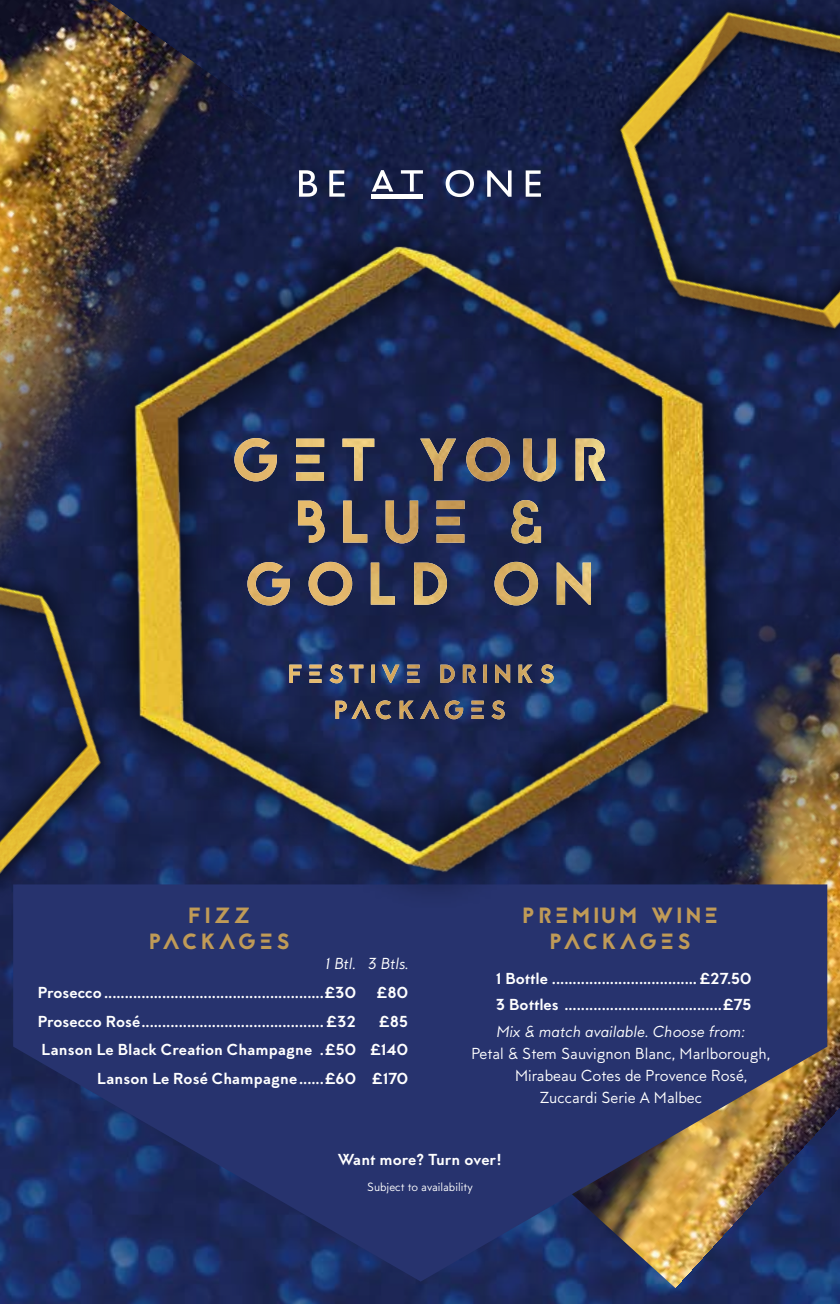
<style>
.page{position:relative;width:840px;height:1304px;background:#fff}
.page>*{position:absolute;margin:0;border:0;box-sizing:border-box;transform-origin:0 0}
.t1{font:22px/26px "Jaapokkisubtract";letter-spacing:.16em;color:#c09b57;text-align:center}
.t2{font:800 16px/28.8px "MTT Milano";color:#fff}
.t3{font:16px "MTT Milano";color:#fff}
.t4{font:italic 16px "MTT Milano";color:#fff}
.t5{font:12px "MTT Milano";color:#fff}
</style>
<div class="page">
<img style="left:0;top:0;width:839px;height:1304px">
<img style="left:0;top:0;width:314px;height:129px">
<img style="left:336px;top:472px;width:503px;height:816px">
<svg style="left:13px;top:884px;width:813px;height:398px;background:#303967"></svg>
<div style="left:238px;top:885px;width:515px;height:30px;background:#27336e"></div>
<img style="left:0;top:129px;width:814px;height:756px">
<img style="left:491px;top:0;width:348px;height:443px">
<img style="left:0;top:444px;width:238px;height:547px">
<h1 class="t1" style="left:149px;top:903px;width:142px">FIZZ<br>PACKAGES</h1>
<h1 class="t1" style="left:522px;top:903px;width:197px">PREMIUM WINE<br>PACKAGES</h1>
<p class="t2" style="left:495px;top:966px;width:257px;line-height:26px">1 Bottle ................................... £27.50<br>3 Bottles ......................................£75</p>
<p class="t4" style="left:325px;top:954px;width:85px">1 Btl. 3 Btls.</p>
<p class="t2" style="left:38px;top:979px;width:319px">Prosecco .....................................................£30</p>
<p class="t2" style="left:377px;top:979px;width:33px">£80</p>
<p class="t2" style="left:38px;top:1007px;width:319px">Prosecco Rosé............................................ £32</p>
<p class="t2" style="left:42px;top:1007px;width:368px;text-align:right">£85<br>Lanson Le Black Creation Champagne .£50 £140<br>Lanson Le Rosé Champagne......£60 £170</p>
<p class="t4" style="left:496px;top:1022px;width:250px">Mix &amp; match available. Choose from:</p>
<p class="t3" style="left:471px;top:1044px;width:300px">Petal &amp; Stem Sauvignon Blanc, Marlborough,</p>
<p class="t3" style="left:515px;top:1066px;width:234px">Mirabeau Cotes de Provence Rosé,</p>
<p class="t3" style="left:539px;top:1088px;width:164px">Zuccardi Serie A Malbec</p>
<p class="t2" style="left:337px;top:1146px;width:166px">Want more? Turn over!</p>
<p class="t5" style="left:367px;top:1180px;width:107px">Subject to availability</p>
</div>
